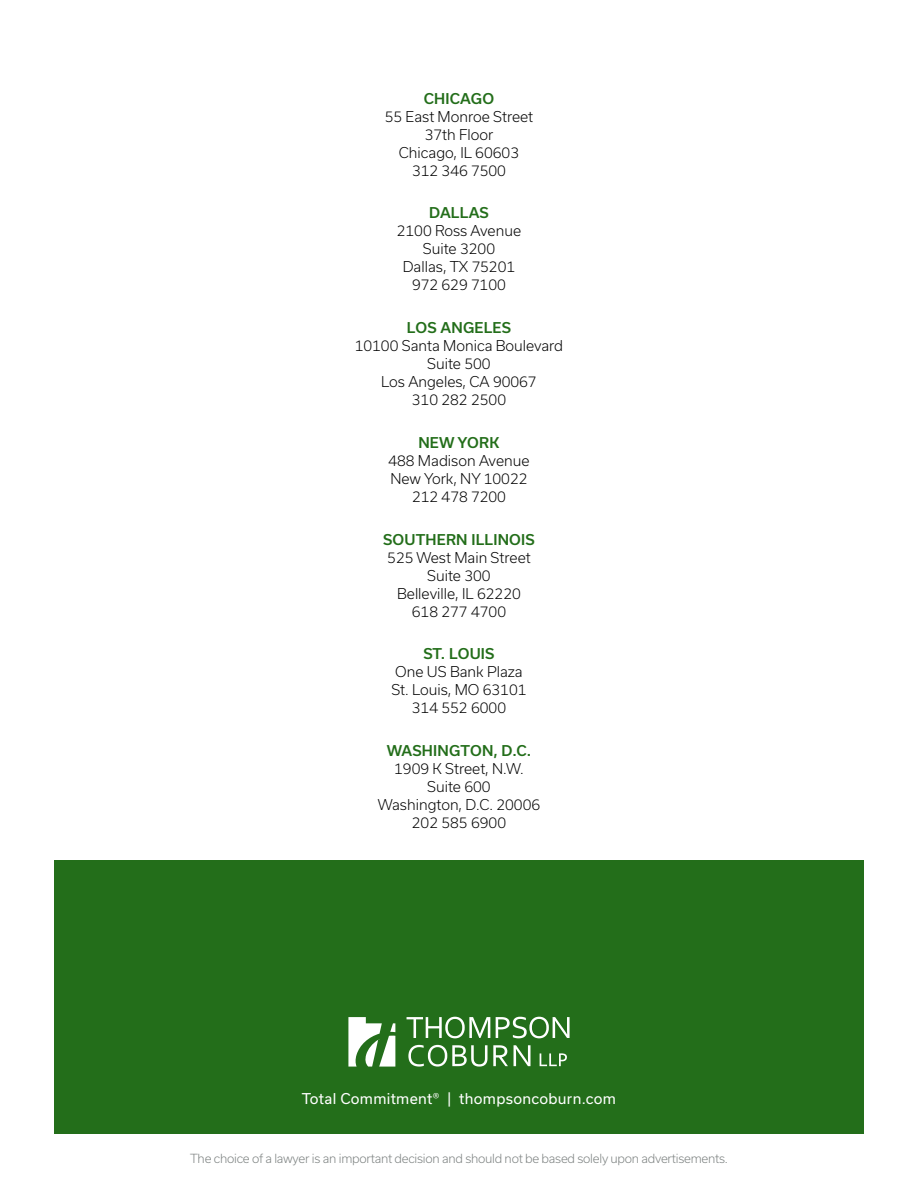
<style>
.page{position:relative;width:918px;height:1188px;background:#fff}
.page>*{position:absolute;margin:0;border:0;box-sizing:border-box;transform-origin:0 0}
.t1{font:300 14.25px/18px "Usual";color:#000;text-align:center}
.t2{font:500 14.25px "Usual";letter-spacing:.015em;color:#236e1a}
.t3{font:14.25px "Usual";letter-spacing:.02em;color:#fff}
.t4{font:300 12px "Usual";letter-spacing:-.02em;color:#7c8180}
</style>
<div class="page">
<div style="left:54px;top:861px;width:810px;height:273px;background:#236e1a"></div>
<svg style="left:348px;top:1017px;width:47px;height:50px"></svg>
<svg style="left:408px;top:1045px;width:159px;height:22px"></svg>
<svg style="left:407px;top:1017px;width:163px;height:21px"></svg>
<p class="t2" style="left:424px;top:90px;width:72px">CHICAGO</p>
<p class="t1" style="left:385px;top:107px;width:150px">55 East Monroe Street<br>37th Floor<br>Chicago, IL 60603<br>312 346 7500</p>
<p class="t2" style="left:429px;top:205px;width:61px">DALLAS</p>
<p class="t1" style="left:397px;top:222px;width:126px">2100 Ross Avenue<br>Suite 3200<br>Dallas, TX 75201<br>972 629 7100</p>
<p class="t2" style="left:407px;top:320px;width:106px">LOS ANGELES</p>
<p class="t1" style="left:355px;top:337px;width:210px">10100 Santa Monica Boulevard<br>Suite 500<br>Los Angeles, CA 90067<br>310 282 2500</p>
<p class="t2" style="left:418px;top:434px;width:83px">NEW YORK</p>
<p class="t1" style="left:388px;top:452px;width:143px">488 Madison Avenue<br>New York, NY 10022<br>212 478 7200</p>
<p class="t2" style="left:383px;top:531px;width:153px">SOUTHERN ILLINOIS</p>
<p class="t1" style="left:387px;top:548px;width:145px">525 West Main Street<br>Suite 300<br>Belleville, IL 62220<br>618 277 4700</p>
<p class="t2" style="left:423px;top:646px;width:73px">ST. LOUIS</p>
<p class="t1" style="left:391px;top:663px;width:137px">One US Bank Plaza<br>St. Louis, MO 63101<br>314 552 6000</p>
<p class="t2" style="left:387px;top:743px;width:146px">WASHINGTON, D.C.</p>
<p class="t1" style="left:378px;top:760px;width:164px">1909 K Street, N.W.<br>Suite 600<br>Washington, D.C. 20006<br>202 585 6900</p>
<p class="t3" style="left:302px;top:1091px;width:316px">Total Commitment® | thompsoncoburn.com</p>
<p class="t4" style="left:190px;top:1152px;width:539px">The choice of a lawyer is an important decision and should not be based solely upon advertisements.</p>
</div>
